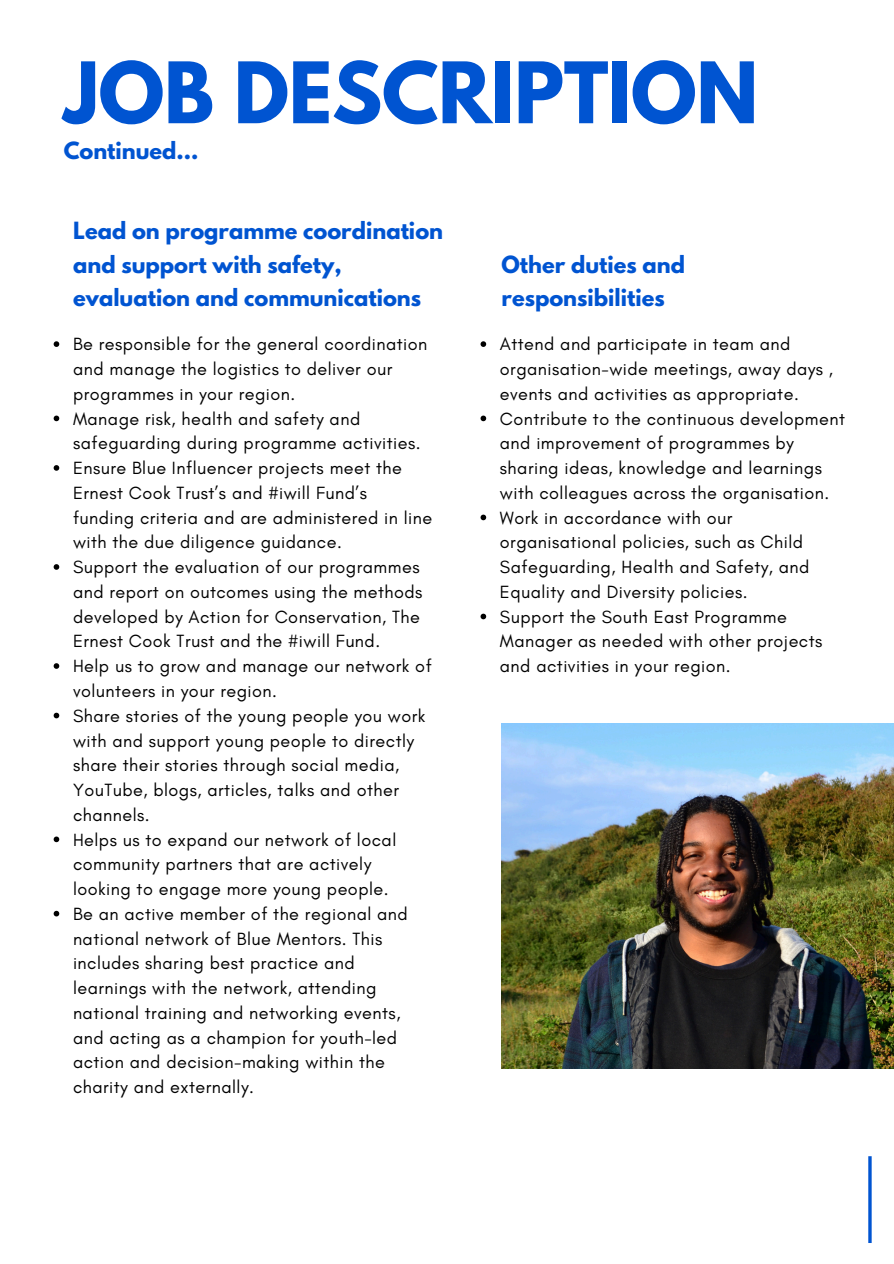
<style>
.page{position:relative;width:894px;height:1264px;background:#fff}
.page>*{position:absolute;margin:0;border:0;box-sizing:border-box;transform-origin:0 0}
.t1{font:700 75px "League Spartan";letter-spacing:-.005em;color:#0054d1}
.t2{font:700 21px/33.8px "League Spartan";color:#0054d1}
.t3{font:18px/24.8px "Glacial Indifference";letter-spacing:.025em;color:#000}
</style>
<div class="page">
<svg style="left:54px;top:341px;width:5px;height:6px"></svg>
<svg style="left:54px;top:415px;width:5px;height:6px"></svg>
<svg style="left:54px;top:465px;width:5px;height:6px"></svg>
<svg style="left:54px;top:564px;width:5px;height:6px"></svg>
<svg style="left:54px;top:663px;width:5px;height:6px"></svg>
<svg style="left:54px;top:712px;width:5px;height:6px"></svg>
<svg style="left:54px;top:836px;width:5px;height:6px"></svg>
<svg style="left:54px;top:910px;width:5px;height:6px"></svg>
<svg style="left:480px;top:341px;width:6px;height:6px"></svg>
<svg style="left:480px;top:415px;width:6px;height:6px"></svg>
<svg style="left:480px;top:514px;width:6px;height:6px"></svg>
<svg style="left:480px;top:613px;width:6px;height:6px"></svg>
<hr style="left:868px;top:1156px;width:3px;height:86px;background:#0054d1">
<img style="left:501px;top:723px;width:392px;height:345px">
<p class="t1" style="left:64px;top:56px;width:696px">JOB DESCRIPTION</p>
<p class="t2" style="left:64px;top:136px;width:136px">Continued...</p>
<p class="t2" style="left:73px;top:216px;width:371px">Lead on programme coordination and support with safety, evaluation and communications</p>
<h1 class="t3" style="left:73px;top:331px;width:356px">Be responsible for the general coordination and manage the logistics to deliver our programmes in your region.</h1>
<h2 class="t3" style="left:73px;top:406px;width:349px">Manage risk, health and safety and safeguarding during programme activities.</h2>
<h2 class="t3" style="left:73px;top:455px;width:360px">Ensure Blue Influencer projects meet the Ernest Cook Trust’s and #iwill Fund’s funding criteria and are administered in line with the due diligence guidance.</h2>
<p class="t3" style="left:73px;top:554px;width:351px">Support the evaluation of our programmes and report on outcomes using the methods developed by Action for Conservation, The Ernest Cook Trust and the #iwill Fund.</p>
<p class="t3" style="left:73px;top:653px;width:360px">Help us to grow and manage our network of volunteers in your region.</p>
<p class="t3" style="left:73px;top:703px;width:354px">Share stories of the young people you work with and support young people to directly share their stories through social media, YouTube, blogs, articles, talks and other channels.</p>
<p class="t3" style="left:73px;top:826px;width:325px">Helps us to expand our network of local community partners that are actively looking to engage more young people.</p>
<p class="t3" style="left:73px;top:901px;width:336px">Be an active member of the regional and national network of Blue Mentors. This includes sharing best practice and learnings with the network, attending national training and networking events, and acting as a champion for youth-led action and decision-making within the charity and externally.</p>
<p class="t2" style="left:501px;top:250px;width:185px">Other duties and responsibilities</p>
<p class="t3" style="left:499px;top:331px;width:334px">Attend and participate in team and organisation-wide meetings, away days , events and activities as appropriate.</p>
<p class="t3" style="left:499px;top:406px;width:346px">Contribute to the continuous development and improvement of programmes by sharing ideas, knowledge and learnings with colleagues across the organisation.</p>
<h2 class="t3" style="left:499px;top:505px;width:311px">Work in accordance with our organisational policies, such as Child Safeguarding, Health and Safety, and Equality and Diversity policies.</h2>
<p class="t3" style="left:499px;top:604px;width:324px">Support the South East Programme<br>Manager as needed with other projects and activities in your region.</p>
</div>
